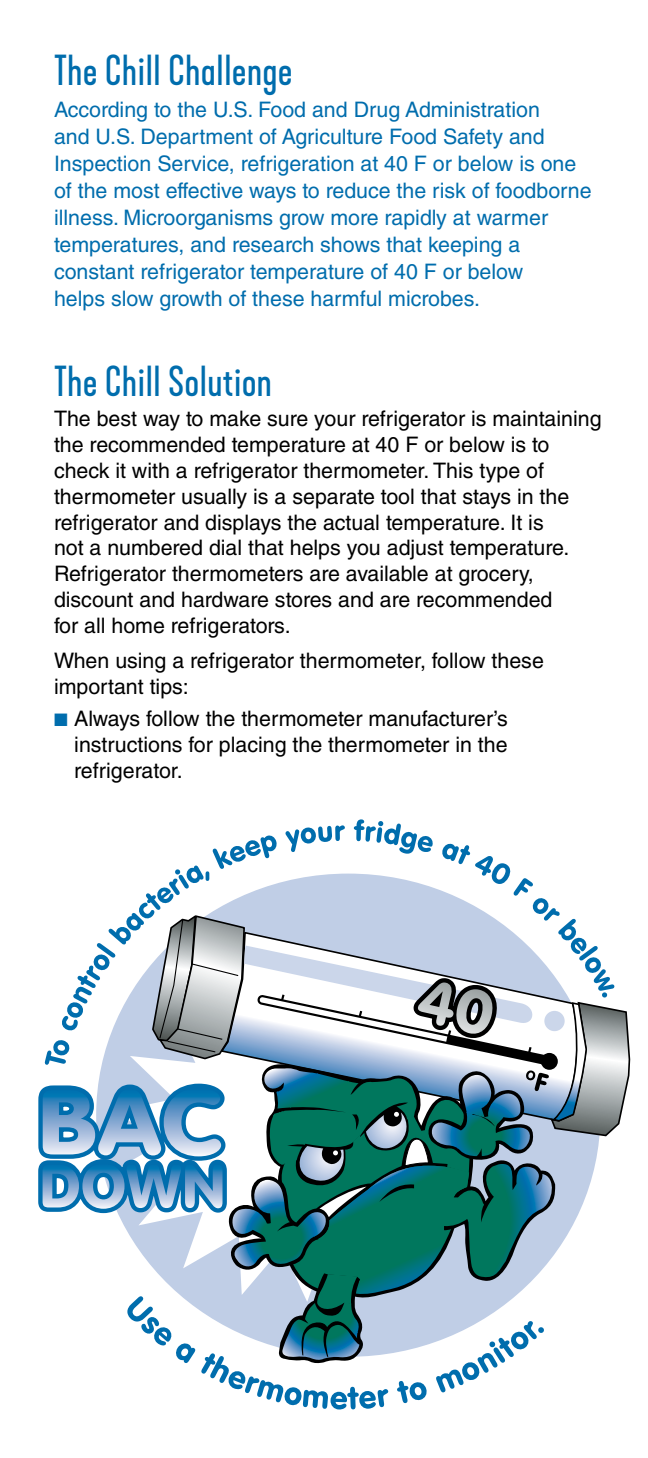
<style>
.page{position:relative;width:648px;height:1458px;background:#fff}
.page>*{position:absolute;margin:0;border:0;box-sizing:border-box;transform-origin:0 0}
.t1{font:40.5px "Kapra Neue Pro";color:#006dad}
.t2{font:21.38px/25.9px "Helvetica LT Std";color:#000}
.t3{font:21.38px/27px "Helvetica LT Std";color:#006dad}
.s1{color:#006dad}
</style>
<div class="page">
<svg style="left:38px;top:819px;width:593px;height:591px"></svg>
<h1 class="t1" style="left:54px;top:46px;width:240px">The Chill Challenge</h1>
<p class="t3" style="left:54px;top:96px;width:539px">According to the U.S. Food and Drug Administration<br>and U.S. Department of Agriculture Food Safety and Inspection Service, refrigeration at 40 F or below is one of the most effective ways to reduce the risk of foodborne illness. Microorganisms grow more rapidly at warmer temperatures, and research shows that keeping a constant refrigerator temperature of 40 F or below<br>helps slow growth of these harmful microbes.</p>
<h1 class="t1" style="left:54px;top:357px;width:220px">The Chill Solution</h1>
<p class="t2" style="left:54px;top:406px;width:549px">The best way to make sure your refrigerator is maintaining the recommended temperature at 40 F or below is to check it with a refrigerator thermometer. This type of thermometer usually is a separate tool that stays in the refrigerator and displays the actual temperature. It is<br>not a numbered dial that helps you adjust temperature.<br>Refrigerator thermometers are available at grocery, discount and hardware stores and are recommended<br>for all home refrigerators.</p>
<p class="t2" style="left:54px;top:648px;width:491px">When using a refrigerator thermometer, follow these important tips:</p>
<p class="t2" style="left:74px;top:706px;width:435px;text-align:justify;text-indent:-20px"><span class="s1">■</span> Always follow the thermometer manufacturer’s instructions for placing the thermometer in the refrigerator.</p>
</div>
